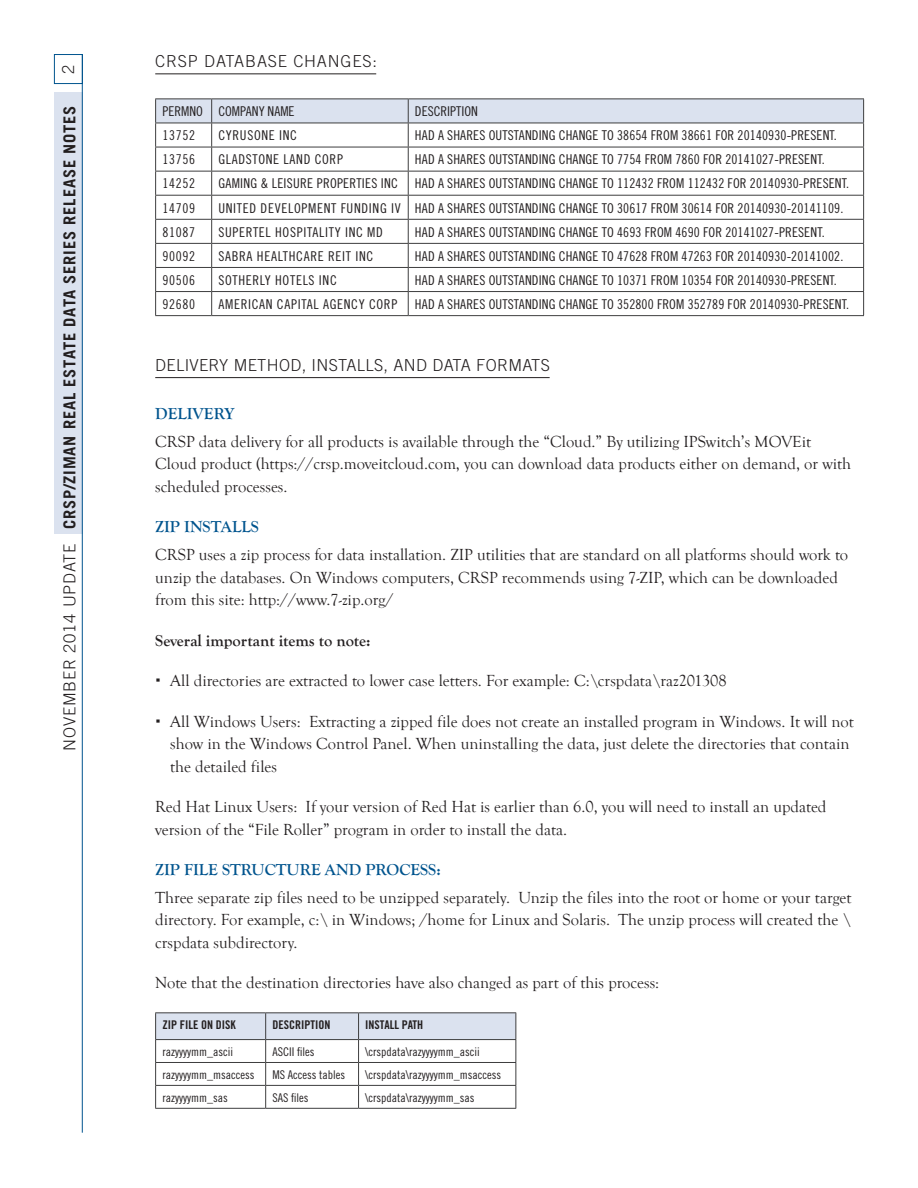
<style>
.page{position:relative;width:918px;height:1188px;background:#fff}
.page>*{position:absolute;margin:0;border:0;box-sizing:border-box;transform-origin:0 0}
.t1{font:16.5px/22.5px "Goudy Old Style T";color:#231f20}
.head2{font:300 16.5px "Trade Gothic";letter-spacing:.05em;color:#231f20}
.head3{font:700 16.5px "Goudy Old Style T";color:#00548e}
.t2{font:700 16.5px "Trade Gothic";letter-spacing:.05em;color:#231f20}
.t3{font:700 16.5px "Goudy Old Style T";color:#231f20}
.head2-2{font:300 16.5px "Trade Gothic";letter-spacing:.02em;color:#231f20}
.head1{font:13.5px "Trade Gothic Cond Eighteen";letter-spacing:.01em;color:#231f20}
.head1-2{font:13.5px "Trade Gothic Cond Eighteen";letter-spacing:.05em;color:#231f20}
.Table1{font:13.5px "Trade Gothic Cond Eighteen";color:#231f20}
.Table1-2{font:12px "Trade Gothic Cond Eighteen";color:#231f20}
.Table_Header{font:12px "Trade Gothic Bold Cond Twenty";color:#231f20}
</style>
<div class="page">
<div style="left:54px;top:92px;width:29px;height:441px;background:#dbe2ef"></div>
<hr style="left:82px;top:54px;width:1px;height:1079px;background:#00548e">
<div style="left:54px;top:54px;width:29px;height:30px;border:1px solid #00548e"></div>
<hr style="left:155px;top:73px;width:221px;height:1px;background:#231f20">
<hr style="left:155px;top:377px;width:395px;height:1px;background:#231f20">
<svg style="left:155px;top:99px;width:709px;height:216px"></svg>
<hr style="left:155px;top:315px;width:57px;height:1px;background:#3e3e3f">
<hr style="left:212px;top:315px;width:196px;height:1px;background:#3e3e3f">
<hr style="left:408px;top:315px;width:456px;height:1px;background:#3e3e3f">
<hr style="left:155px;top:1012px;width:111px;height:1px;background:#3e3e3f">
<hr style="left:266px;top:1012px;width:93px;height:1px;background:#3e3e3f">
<hr style="left:359px;top:1012px;width:157px;height:1px;background:#3e3e3f">
<svg style="left:155px;top:1013px;width:361px;height:95px"></svg>
<hr style="left:155px;top:1108px;width:111px;height:1px;background:#3e3e3f">
<hr style="left:266px;top:1108px;width:93px;height:1px;background:#3e3e3f">
<hr style="left:359px;top:1108px;width:157px;height:1px;background:#3e3e3f">
<p class="head2" style="left:58px;top:74px;width:11px;rotate:-90deg">2</p>
<p class="t2" style="left:59px;top:529px;width:425px;rotate:-90deg">CRSP/Ziman Real Estate Data Series RELEASE NOTES</p>
<p class="head2" style="left:60px;top:751px;width:208px;rotate:-90deg">November 2014 UPDATE</p>
<p class="head2" style="left:155px;top:51px;width:223px">CRSP DATABASE CHANGES:</p>
<p class="Table1" style="left:162px;top:103px;width:42px">PERMNO</p>
<p class="Table1" style="left:218px;top:103px;width:78px">COMPANY NAME</p>
<p class="Table1" style="left:415px;top:103px;width:64px">DESCRIPTION</p>
<p class="head1" style="left:162px;top:127px;width:34px">13752</p>
<p class="head1-2" style="left:218px;top:127px;width:80px">CYRUSONE INC</p>
<p class="head1" style="left:415px;top:127px;width:423px">HAD A SHARES OUTSTANDING CHANGE TO 38654 FROM 38661 FOR 20140930-PRESENT.</p>
<p class="head1" style="left:162px;top:152px;width:34px">13756</p>
<p class="head1-2" style="left:218px;top:152px;width:126px">GLADSTONE LAND CORP</p>
<p class="head1" style="left:415px;top:152px;width:411px">HAD A SHARES OUTSTANDING CHANGE TO 7754 FROM 7860 FOR 20141027-PRESENT.</p>
<p class="head1" style="left:162px;top:176px;width:34px">14252</p>
<p class="head1" style="left:218px;top:176px;width:181px">GAMING &amp; LEISURE PROPERTIES INC</p>
<p class="head1" style="left:415px;top:176px;width:436px">HAD A SHARES OUTSTANDING CHANGE TO 112432 FROM 112432 FOR 20140930-PRESENT.</p>
<p class="head1" style="left:162px;top:200px;width:34px">14709</p>
<p class="head1-2" style="left:218px;top:200px;width:184px">UNITED DEVELOPMENT FUNDING IV</p>
<p class="head1" style="left:415px;top:200px;width:430px">HAD A SHARES OUTSTANDING CHANGE TO 30617 FROM 30614 FOR 20140930-20141109.</p>
<p class="head1" style="left:162px;top:224px;width:34px">81087</p>
<p class="head1-2" style="left:218px;top:224px;width:166px">SUPERTEL HOSPITALITY INC MD</p>
<p class="head1" style="left:415px;top:224px;width:411px">HAD A SHARES OUTSTANDING CHANGE TO 4693 FROM 4690 FOR 20141027-PRESENT.</p>
<p class="head1" style="left:162px;top:248px;width:34px">90092</p>
<p class="head1-2" style="left:218px;top:248px;width:156px">SABRA HEALTHCARE REIT INC</p>
<p class="head1" style="left:415px;top:248px;width:430px">HAD A SHARES OUTSTANDING CHANGE TO 47628 FROM 47263 FOR 20140930-20141002.</p>
<p class="head1" style="left:162px;top:272px;width:34px">90506</p>
<p class="head1-2" style="left:218px;top:272px;width:120px">SOTHERLY HOTELS INC</p>
<p class="head1" style="left:415px;top:272px;width:423px">HAD A SHARES OUTSTANDING CHANGE TO 10371 FROM 10354 FOR 20140930-PRESENT.</p>
<p class="head1" style="left:162px;top:296px;width:34px">92680</p>
<p class="head1-2" style="left:218px;top:296px;width:180px">AMERICAN CAPITAL AGENCY CORP</p>
<p class="head1" style="left:415px;top:296px;width:436px">HAD A SHARES OUTSTANDING CHANGE TO 352800 FROM 352789 FOR 20140930-PRESENT.</p>
<p class="head2" style="left:155px;top:355px;width:45px">DELIVERY</p>
<p class="head2" style="left:234px;top:355px;width:12px">METHO</p>
<p class="head2-2" style="left:290px;top:355px;width:208px">D, INSTALLS, AND DATA FORM</p>
<p class="head2" style="left:522px;top:355px;width:29px">ATS</p>
<p class="head3" style="left:155px;top:404px;width:81px">DELIVERY</p>
<p class="t1" style="left:155px;top:430px;width:697px">CRSP data delivery for all products is available through the “Cloud.” By utilizing IPSwitch’s MOVEit<br>Cloud product (https://crsp.moveitcloud.com, you can download data products either on demand, or with scheduled processes.</p>
<p class="head3" style="left:155px;top:517px;width:105px">ZIP INSTALLS</p>
<p class="t1" style="left:155px;top:544px;width:695px">CRSP uses a zip process for data installation. ZIP utilities that are standard on all platforms should work to unzip the databases. On Windows computers, CRSP recommends using 7-ZIP, which can be downloaded from this site: http://www.7-zip.org/</p>
<p class="t3" style="left:155px;top:631px;width:217px">Several important items to note:</p>
<p class="t1" style="left:170px;top:670px;width:558px">All directories are extracted to lower case letters. For example: C:\crspdata\raz201308</p>
<p class="t1" style="left:170px;top:710px;width:685px">All Windows Users: Extracting a zipped file does not create an installed program in Windows. It will not show in the Windows Control Panel. When uninstalling the data, just delete the directories that contain the detailed files</p>
<p class="t1" style="left:155px;top:796px;width:673px">Red Hat Linux Users: If your version of Red Hat is earlier than 6.0, you will need to install an updated version of the “File Roller” program in order to install the data.</p>
<p class="head3" style="left:155px;top:860px;width:287px">ZIP FILE STRUCTURE AND PROCESS:</p>
<p class="t1" style="left:155px;top:887px;width:698px;text-align:justify">Three separate zip files need to be unzipped separately. Unzip the files into the root or home or your target directory. For example, c:\ in Windows; /home for Linux and Solaris. The unzip process will created the \ crspdata subdirectory.</p>
<p class="t1" style="left:155px;top:972px;width:506px">Note that the destination directories have also changed as part of this process:</p>
<p class="Table_Header" style="left:162px;top:1017px;width:75px">ZIP FILE ON DISK</p>
<p class="Table_Header" style="left:272px;top:1017px;width:59px">DESCRIPTION</p>
<p class="Table_Header" style="left:365px;top:1017px;width:59px">INSTALL PATH</p>
<p class="Table1-2" style="left:162px;top:1044px;width:72px">razyyyymm_ascii</p>
<p class="Table1-2" style="left:272px;top:1044px;width:43px">ASCII files</p>
<p class="Table1-2" style="left:365px;top:1044px;width:116px">\crspdata\razyyyymm_ascii</p>
<p class="Table1-2" style="left:162px;top:1067px;width:93px">razyyyymm_msaccess</p>
<p class="Table1-2" style="left:272px;top:1067px;width:74px">MS Access tables</p>
<p class="Table1-2" style="left:365px;top:1067px;width:137px">\crspdata\razyyyymm_msaccess</p>
<p class="Table1-2" style="left:162px;top:1090px;width:67px">razyyyymm_sas</p>
<p class="Table1-2" style="left:272px;top:1090px;width:37px">SAS files</p>
<p class="Table1-2" style="left:365px;top:1090px;width:111px">\crspdata\razyyyymm_sas</p>
</div>
